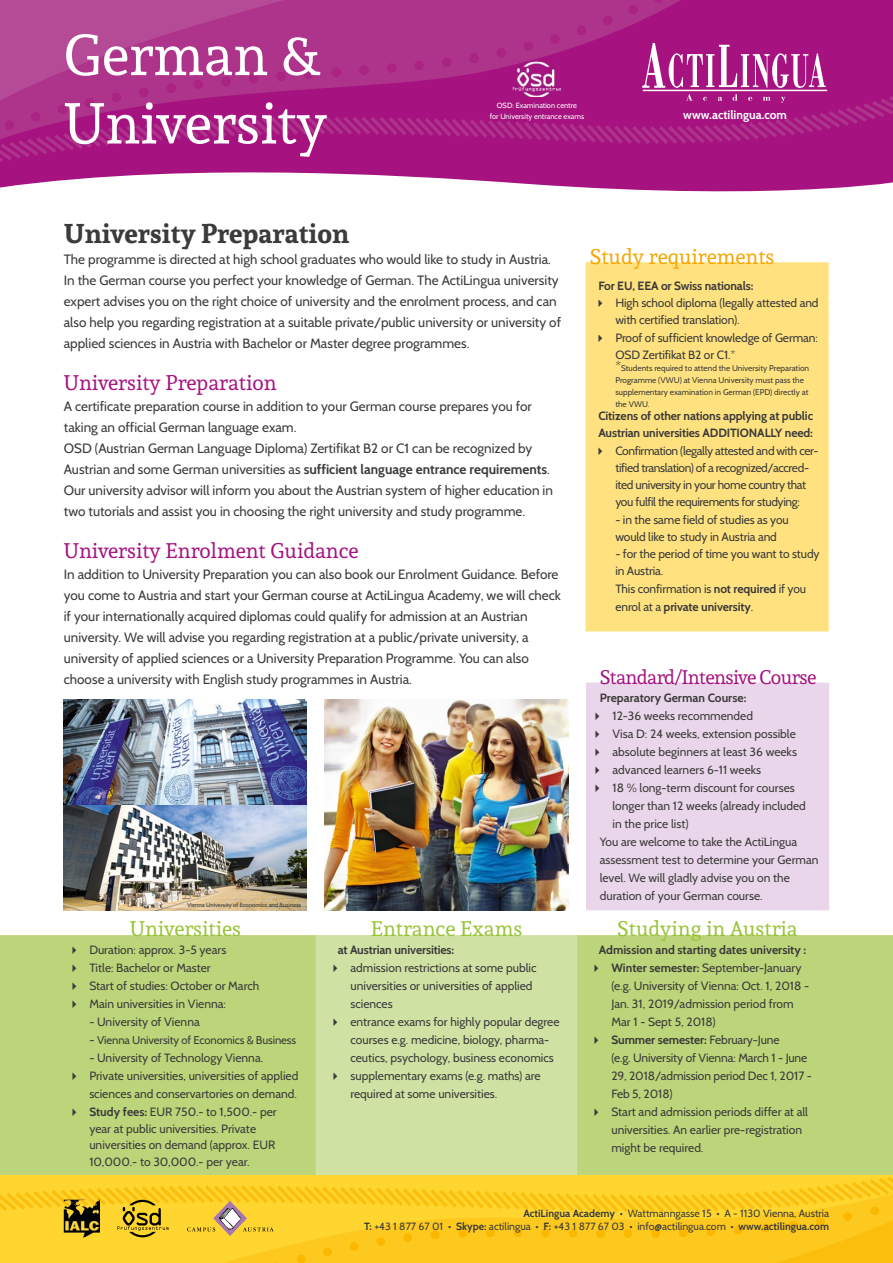
<style>
.page{position:relative;width:893px;height:1263px;background:#fff}
.page>*{position:absolute;margin:0;border:0;box-sizing:border-box;transform-origin:0 0}
.t1{font:57px/68.4px "Andada";color:#fff}
.t2{font:700 27px "Andada";color:#3b3b3a}
.t3{font:21px "Andada";color:#a61380}
.t4{font:21px "Andada";color:#99c438}
.t5{font:21px "Andada";color:#f7a600}
.t6{font:19.5px "Andada";letter-spacing:-.03em;color:#a61380}
.t7{font:13.5px/21px "Cabin";color:#3b3b3a}
.t8{font:12px/18px "Cabin";color:#3b3b3a}
.t9{font:700 12px/17.2px "Cabin";letter-spacing:-.01em;color:#3b3b3a}
.t10{font:12px/17.2px "Cabin";letter-spacing:-.03em;color:#3b3b3a}
.t11{font:700 12px "Cabin";color:#fff}
.t12{font:11.25px "Cabin";letter-spacing:-.01em;color:#3b3b3a}
.t13{font:10.5px/13.5px "Cabin";color:#3b3b3a;text-align:right}
.t14{font:8.25px/12px "Cabin";color:#3b3b3a}
.t15{font:7.5px/10.5px "Cabin";color:#fff;text-align:center}
.t16{font:6px "Cabin";color:#3b3b3a}
.s1{font-weight:700}
.s2{font-size:12px}
.s3{font-size:13.5px}
</style>
<div class="page">
<svg style="left:0;top:0;width:893px;height:192px"></svg>
<svg style="left:451px;top:0;width:230px;height:96px;background:#ab2787"></svg>
<svg style="left:469px;top:54px;width:10px;height:9px"></svg>
<svg style="left:0;top:0;width:451px;height:96px;background:#af388d"></svg>
<svg style="left:0;top:96px;width:893px;height:66px;background:#a71982"></svg>
<svg style="left:686px;top:94px;width:99px;height:9px"></svg>
<hr style="left:643px;top:90px;width:184px;height:1px;background:#fff">
<img style="left:513px;top:88px;width:48px;height:9px">
<svg style="left:496px;top:0;width:330px;height:88px;background:#af2e8d"></svg>
<div style="left:0;top:935px;width:316px;height:241px;background:#bcd57a"></div>
<div style="left:577px;top:935px;width:316px;height:241px;background:#bcd57a"></div>
<div style="left:316px;top:935px;width:261px;height:241px;background:#d0e1a4"></div>
<div style="left:586px;top:682px;width:243px;height:228px;background:#ead6ea"></div>
<div style="left:585px;top:262px;width:244px;height:369px;background:#ffe27f"></div>
<img style="left:325px;top:699px;width:243px;height:211px">
<img style="left:64px;top:804px;width:243px;height:106px">
<img style="left:64px;top:699px;width:243px;height:105px">
<svg style="left:0;top:1176px;width:893px;height:87px;background:#fccc26"></svg>
<img style="left:64px;top:1207px;width:36px;height:30px">
<img style="left:64px;top:1200px;width:36px;height:7px">
<h1 class="t1" style="left:64px;top:20px;width:265px">German &amp;<br>University</h1>
<p class="t15" style="left:490px;top:100px;width:96px">OSD: Examination centre<br>for University entrance exams</p>
<p class="t11" style="left:683px;top:107px;width:105px">www.actilingua.com</p>
<h2 class="t2" style="left:64px;top:215px;width:287px">University Preparation</h2>
<p class="t7" style="left:64px;top:249px;width:499px">The programme is directed at high school graduates who would like to study in Austria.<br>In the German course you perfect your knowledge of German. The ActiLingua university expert advises you on the right choice of university and the enrolment process, and can also help you regarding registration at a suitable private/public university or university of applied sciences in Austria with Bachelor or Master degree programmes.</p>
<h3 class="t3" style="left:64px;top:369px;width:214px">University Preparation</h3>
<p class="t7" style="left:64px;top:396px;width:491px">A certificate preparation course in addition to your German course prepares you for taking an official German language exam.<br>OSD (Austrian German Language Diploma) Zertifikat B2 or C1 can be recognized by Austrian and some German universities as <span class="s1">sufficient language entrance requirements</span>.<br>Our university advisor will inform you about the Austrian system of higher education in two tutorials and assist you in choosing the right university and study programme.</p>
<h3 class="t3" style="left:64px;top:537px;width:296px">University Enrolment Guidance</h3>
<p class="t7" style="left:64px;top:564px;width:499px">In addition to University Preparation you can also book our Enrolment Guidance. Before you come to Austria and start your German course at ActiLingua Academy, we will check if your internationally acquired diplomas could qualify for admission at an Austrian university. We will advise you regarding registration at a public/private university, a university of applied sciences or a University Preparation Programme. You can also choose a university with English study programmes in Austria.</p>
<p class="t16" style="left:187px;top:901px;width:116px">Vienna University of Economics and Business</p>
<h3 class="t4" style="left:130px;top:915px;width:113px">Universities</h3>
<p class="t8" style="left:68px;top:941px;width:160px">✔ Duration: approx. 3-5 years</p>
<p class="t8" style="left:68px;top:959px;width:144px">✔ Title: Bachelor or Master</p>
<p class="t8" style="left:68px;top:977px;width:193px">✔ Start of studies: October or March</p>
<p class="t8" style="left:68px;top:995px;width:159px">✔ Main universities in Vienna:</p>
<p class="t8" style="left:89px;top:1013px;width:112px">- University of Vienna</p>
<p class="t12" style="left:89px;top:1033px;width:208px"><span class="s2">-</span> Vienna University of Economics &amp; Business</p>
<p class="t8" style="left:89px;top:1049px;width:175px">- University of Technology Vienna.</p>
<p class="t8" style="left:68px;top:1067px;width:232px;text-align:right">✔ Private universities, universities of applied sciences and conservartories on demand.</p>
<p class="t8" style="left:89px;top:1103px;width:189px;line-height:16.5px;text-indent:-21px">✔ <span class="s1">Study fees:</span> EUR 750.- to 1,500.- per year at public universities. Private universities on demand (approx. EUR 10,000.- to 30,000.- per year.</p>
<h3 class="t4" style="left:371px;top:915px;width:153px">Entrance Exams</h3>
<p class="t9" style="left:338px;top:941px;width:118px">at Austrian universities:</p>
<p class="t8" style="left:350px;top:958px;width:188px;text-indent:-21px">✔ admission restrictions at some public universities or universities of applied sciences</p>
<p class="t8" style="left:350px;top:1012px;width:211px;text-indent:-21px">✔ entrance exams for highly popular degree courses e.g. medicine, biology, pharma&shy;ceutics, psychology, business economics</p>
<p class="t8" style="left:350px;top:1066px;width:192px;text-indent:-21px">✔ supplementary exams (e.g. maths) are required at some universities.</p>
<h3 class="t5" style="left:590px;top:243px;width:186px">Study requirements</h3>
<p class="t9" style="left:598px;top:277px;width:157px">For EU, EEA or Swiss nationals:</p>
<p class="t8" style="left:615px;top:294px;width:205px;line-height:17.2px;text-indent:-21px">✔ High school diploma (legally attested and with certified translation).</p>
<p class="t8" style="left:615px;top:329px;width:204px;line-height:17.2px;text-indent:-21px">✔ Proof of sufficient knowledge of German:<br>OSD Zertifikat B2 or C1.*</p>
<p class="t14" style="left:615px;top:362px;width:195px"><span class="s3">*</span>Students required to attend the University Preparation Programme (VWU) at Vienna University must pass the supplementary examination in German (EPD) directly at the VWU.</p>
<p class="t9" style="left:598px;top:407px;width:216px">Citizens of other nations applying at public<br>Austrian universities ADDITIONALLY need:</p>
<p class="t10" style="left:615px;top:442px;width:205px;text-indent:-21px">✔ Confirmation (legally attested and with cer&shy;tified translation) of a recognized/accred&shy;ited university in your home country that you fulfil the requirements for studying:</p>
<p class="t8" style="left:615px;top:511px;width:175px;line-height:17.2px">- in the same field of studies as you would like to study in Austria and</p>
<p class="t8" style="left:615px;top:545px;width:206px;line-height:17.5px">- for the period of time you want to study in Austria.<br>This confirmation is <span class="s1">not required</span> if you enrol at a <span class="s1">private university</span>.</p>
<h3 class="t6" style="left:600px;top:665px;width:218px">Standard/Intensive Course</h3>
<p class="t9" style="left:600px;top:689px;width:148px">Preparatory German Course:</p>
<p class="t8" style="left:591px;top:707px;width:163px">✔ 12-36 weeks recommended</p>
<p class="t8" style="left:591px;top:725px;width:206px">✔ Visa D: 24 weeks, extension possible</p>
<p class="t8" style="left:591px;top:743px;width:207px">✔ absolute beginners at least 36 weeks</p>
<p class="t8" style="left:591px;top:761px;width:171px">✔ advanced learners 6-11 weeks</p>
<p class="t8" style="left:591px;top:779px;width:205px">✔ 18 % long-term discount for courses</p>
<p class="t8" style="left:612px;top:797px;width:195px">longer than 12 weeks (already included</p>
<p class="t8" style="left:612px;top:815px;width:78px">in the price list)</p>
<p class="t8" style="left:600px;top:833px;width:199px">You are welcome to take the ActiLingua</p>
<p class="t8" style="left:600px;top:851px;width:220px">assessment test to determine your German</p>
<p class="t8" style="left:600px;top:869px;width:192px">level. We will gladly advise you on the</p>
<p class="t8" style="left:600px;top:887px;width:164px">duration of your German course.</p>
<h3 class="t4" style="left:617px;top:915px;width:182px">Studying in Austria</h3>
<p class="t9" style="left:599px;top:941px;width:209px">Admission and starting dates university :</p>
<p class="t8" style="left:611px;top:958px;width:199px;text-indent:-21px">✔ <span class="s1">Winter semester:</span> September-January (e.g. University of Vienna: Oct. 1, 2018 - Jan. 31, 2019/admission period from Mar 1 - Sept 5, 2018)</p>
<p class="t8" style="left:611px;top:1030px;width:202px;text-indent:-21px">✔ <span class="s1">Summer semester:</span> February-June<br>(e.g. University of Vienna: March 1 - June<br>29, 2018/admission period Dec 1, 2017 -<br>Feb 5, 2018)</p>
<p class="t8" style="left:611px;top:1102px;width:198px;text-indent:-21px">✔ Start and admission periods differ at all universities. An earlier pre-registration might be required.</p>
<p class="t13" style="left:364px;top:1206px;width:467px"><span class="s1">ActiLingua Academy</span> • Wattmanngasse 15 • A - 1130 Vienna, Austria<br><span class="s1">T:</span> +43 1 877 67 01 • <span class="s1">Skype:</span> actilingua • <span class="s1">F:</span> +43 1 877 67 03 • info@actilingua.com • <span class="s1">www.actilingua.com</span></p>
</div>
